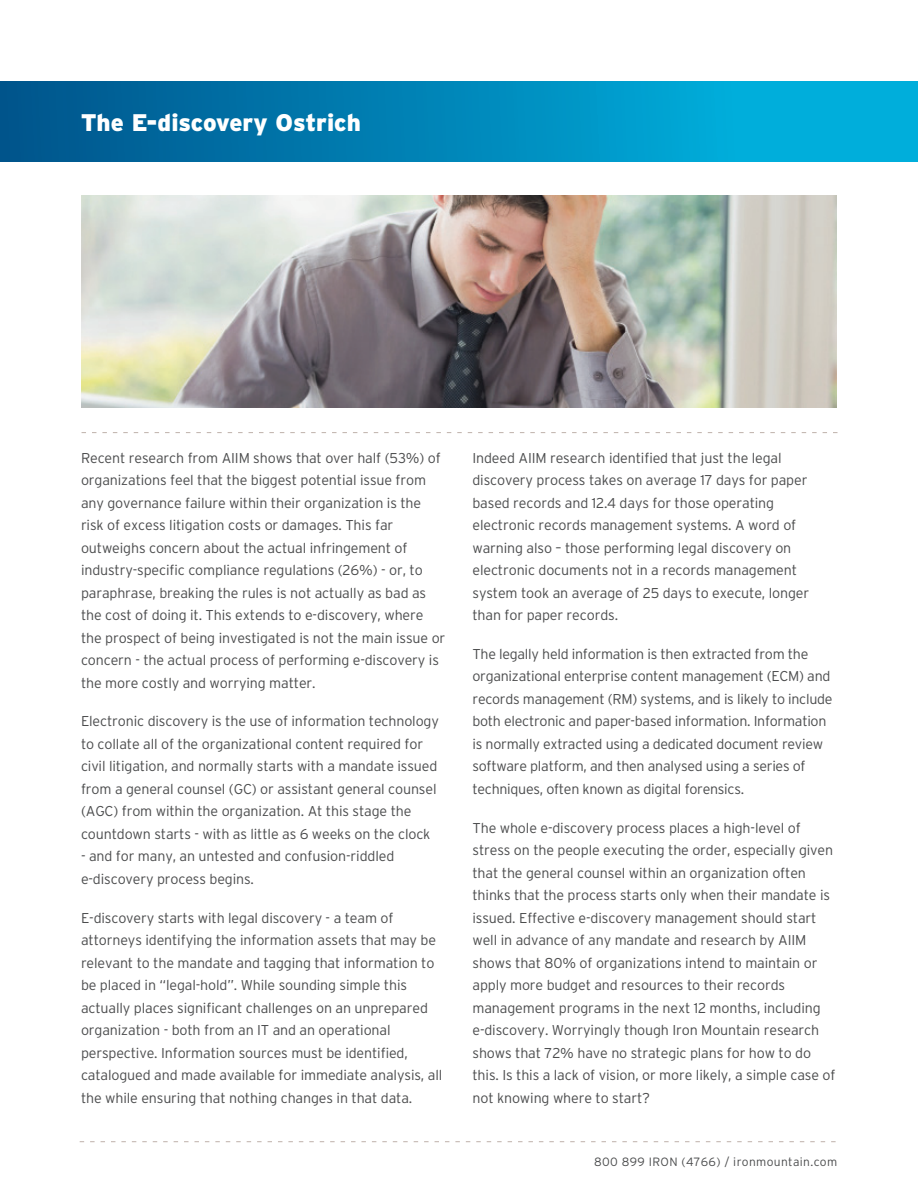
<style>
.page{position:relative;width:918px;height:1188px;background:#fff}
.page>*{position:absolute;margin:0;border:0;box-sizing:border-box;transform-origin:0 0}
.t1{font:900 24px "Interstate";color:#fff}
.t2{font:300 14.25px/22.5px "Interstate";letter-spacing:-.01em;color:#4b4c4d}
.t3{font:300 12px "Interstate";letter-spacing:.03em;color:#4b4c4d}
</style>
<div class="page">
<div style="left:0;top:81px;width:918px;height:81px;background:linear-gradient(to right,#00558c,#00bbe7)"></div>
<svg style="left:80px;top:1141px;width:756px;height:1px"></svg>
<svg style="left:82px;top:432px;width:756px;height:1px"></svg>
<img style="left:82px;top:195px;width:755px;height:212px">
<h1 class="t1" style="left:81px;top:109px;width:282px">The E-discovery Ostrich</h1>
<p class="t2" style="left:81px;top:446px;width:366px">Recent research from AIIM shows that over half (53%) of organizations feel that the biggest potential issue from any governance failure within their organization is the risk of excess litigation costs or damages. This far outweighs concern about the actual infringement of industry-specific compliance regulations (26%) - or, to paraphrase, breaking the rules is not actually as bad as the cost of doing it. This extends to e-discovery, where the prospect of being investigated is not the main issue or concern - the actual process of performing e-discovery is the more costly and worrying matter.</p>
<p class="t2" style="left:81px;top:710px;width:360px">Electronic discovery is the use of information technology to collate all of the organizational content required for civil litigation, and normally starts with a mandate issued from a general counsel (GC) or assistant general counsel (AGC) from within the organization. At this stage the countdown starts - with as little as 6 weeks on the clock</p>
<p class="t2" style="left:81px;top:845px;width:315px">- and for many, an untested and confusion-riddled e-discovery process begins.</p>
<p class="t2" style="left:81px;top:906px;width:363px">E-discovery starts with legal discovery - a team of attorneys identifying the information assets that may be relevant to the mandate and tagging that information to be placed in “legal-hold”. While sounding simple this actually places significant challenges on an unprepared organization - both from an IT and an operational perspective. Information sources must be identified, catalogued and made available for immediate analysis, all the while ensuring that nothing changes in that data.</p>
<p class="t2" style="left:472px;top:446px;width:338px">Indeed AIIM research identified that just the legal discovery process takes on average 17 days for paper based records and 12.4 days for those operating electronic records management systems. A word of warning also – those performing legal discovery on electronic documents not in a records management system took an average of 25 days to execute, longer than for paper records.</p>
<p class="t2" style="left:472px;top:643px;width:362px">The legally held information is then extracted from the organizational enterprise content management (ECM) and records management (RM) systems, and is likely to include both electronic and paper-based information. Information is normally extracted using a dedicated document review software platform, and then analysed using a series of techniques, often known as digital forensics.</p>
<p class="t2" style="left:472px;top:816px;width:365px">The whole e-discovery process places a high-level of stress on the people executing the order, especially given that the general counsel within an organization often thinks that the process starts only when their mandate is issued. Effective e-discovery management should start well in advance of any mandate and research by AIIM shows that 80% of organizations intend to maintain or apply more budget and resources to their records management programs in the next 12 months, including e-discovery. Worryingly though Iron Mountain research shows that 72% have no strategic plans for how to do this. Is this a lack of vision, or more likely, a simple case of not knowing where to start?</p>
<p class="t3" style="left:594px;top:1155px;width:245px">800 899 IRON (4766) / ironmountain.com</p>
</div>
